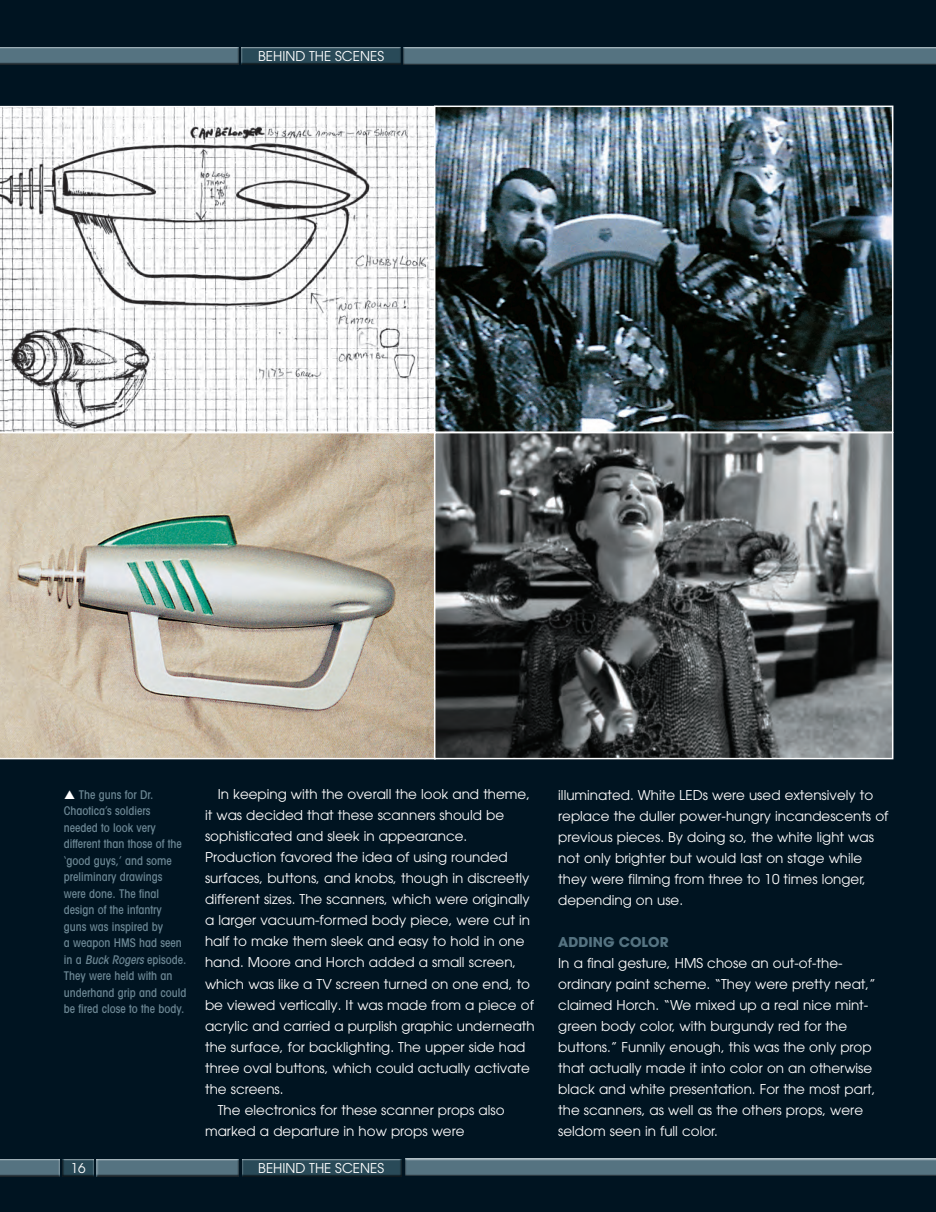
<style>
.page{position:relative;width:936px;height:1212px;background:#fff}
.page>*{position:absolute;margin:0;border:0;box-sizing:border-box;transform-origin:0 0}
.t1{font:13.5px/21px "Avant Garde";color:#fff}
.t2{font:700 13.5px "Avant Garde LT";color:#557381}
.t3{font:500 condensed 12px/16.5px "Avant Garde LT";color:#6c8794}
.s1{font-style:italic}
</style>
<div class="page">
<div style="left:0;top:0;width:935px;height:1212px;background:#001421"></div>
<div style="left:240px;top:46px;width:162px;height:19px;background:#231f20;opacity:.75"></div>
<div style="left:240px;top:1158px;width:162px;height:18px;background:#231f20;opacity:.75"></div>
<div style="left:0;top:46px;width:240px;height:19px;background:#231f20;opacity:.75"></div>
<div style="left:95px;top:1158px;width:145px;height:18px;background:#231f20;opacity:.75"></div>
<div style="left:61px;top:1158px;width:34px;height:18px;background:#231f20;opacity:.75"></div>
<div style="left:0;top:1158px;width:60px;height:18px;background:#231f20;opacity:.75"></div>
<div style="left:402px;top:47px;width:533px;height:18px;background:#231f20;opacity:.75"></div>
<div style="left:403px;top:1158px;width:532px;height:18px;background:#231f20;opacity:.75"></div>
<svg style="left:0;top:106px;width:434px;height:326px;background:#e2e2e3"></svg>
<img style="left:437px;top:109px;width:453px;height:647px">
<div style="left:434px;top:106px;width:459px;height:327px;border:2px solid #fff"></div>
<svg style="left:0;top:432px;width:434px;height:327px;background:#c1baa8"></svg>
<div style="left:434px;top:432px;width:459px;height:327px;border:2px solid #fff"></div>
<p class="t1" style="left:258px;top:46px;width:127px">BEHIND THE SCENES</p>
<p class="t3" style="left:64px;top:786px;width:124px;text-indent:15px">The guns for Dr.<br>Chaotica’s soldiers needed to look very different than those of the ‘good guys,’ and some preliminary drawings were done. The final design of the infantry guns was inspired by<br>a weapon HMS had seen in a <span class="s1">Buck Rogers</span> episode.<br>They were held with an underhand grip and could be fired close to the body.</p>
<p class="t1" style="left:218px;top:784px;width:314px">In keeping with the overall the look and theme,</p>
<p class="t1" style="left:205px;top:805px;width:300px">it was decided that these scanners should be</p>
<p class="t1" style="left:205px;top:826px;width:264px">sophisticated and sleek in appearance.</p>
<p class="t1" style="left:205px;top:847px;width:304px">Production favored the idea of using rounded</p>
<p class="t1" style="left:205px;top:868px;width:326px">surfaces, buttons, and knobs, though in discreetly</p>
<p class="t1" style="left:205px;top:889px;width:326px">different sizes. The scanners, which were originally</p>
<p class="t1" style="left:205px;top:910px;width:326px">a larger vacuum-formed body piece, were cut in</p>
<p class="t1" style="left:205px;top:931px;width:321px">half to make them sleek and easy to hold in one</p>
<p class="t1" style="left:205px;top:952px;width:313px">hand. Moore and Horch added a small screen,</p>
<p class="t1" style="left:205px;top:973px;width:326px">which was like a TV screen turned on one end, to</p>
<p class="t1" style="left:205px;top:994px;width:330px">be viewed vertically. It was made from a piece of</p>
<p class="t1" style="left:205px;top:1015px;width:331px">acrylic and carried a purplish graphic underneath</p>
<p class="t1" style="left:205px;top:1036px;width:322px">the surface, for backlighting. The upper side had</p>
<p class="t1" style="left:205px;top:1057px;width:326px">three oval buttons, which could actually activate</p>
<p class="t1" style="left:205px;top:1078px;width:80px">the screens.</p>
<p class="t1" style="left:218px;top:1099px;width:288px">The electronics for these scanner props also</p>
<p class="t1" style="left:205px;top:1120px;width:261px">marked a departure in how props were</p>
<p class="t1" style="left:71px;top:1157px;width:16px">16</p>
<p class="t1" style="left:258px;top:1157px;width:127px">BEHIND THE SCENES</p>
<p class="t1" style="left:558px;top:784px;width:331px">illuminated. White LEDs were used extensively to replace the duller power-hungry incandescents of previous pieces. By doing so, the white light was not only brighter but would last on stage while they were filming from three to 10 times longer, depending on use.</p>
<p class="t2" style="left:558px;top:933px;width:112px">ADDING COLOR</p>
<p class="t1" style="left:558px;top:952px;width:319px">In a final gesture, HMS chose an out-of-the&shy;ordinary paint scheme. “They were pretty neat,” claimed Horch. “We mixed up a real nice mint&shy;green body color, with burgundy red for the buttons.” Funnily enough, this was the only prop that actually made it into color on an otherwise black and white presentation. For the most part, the scanners, as well as the others props, were seldom seen in full color.</p>
</div>
